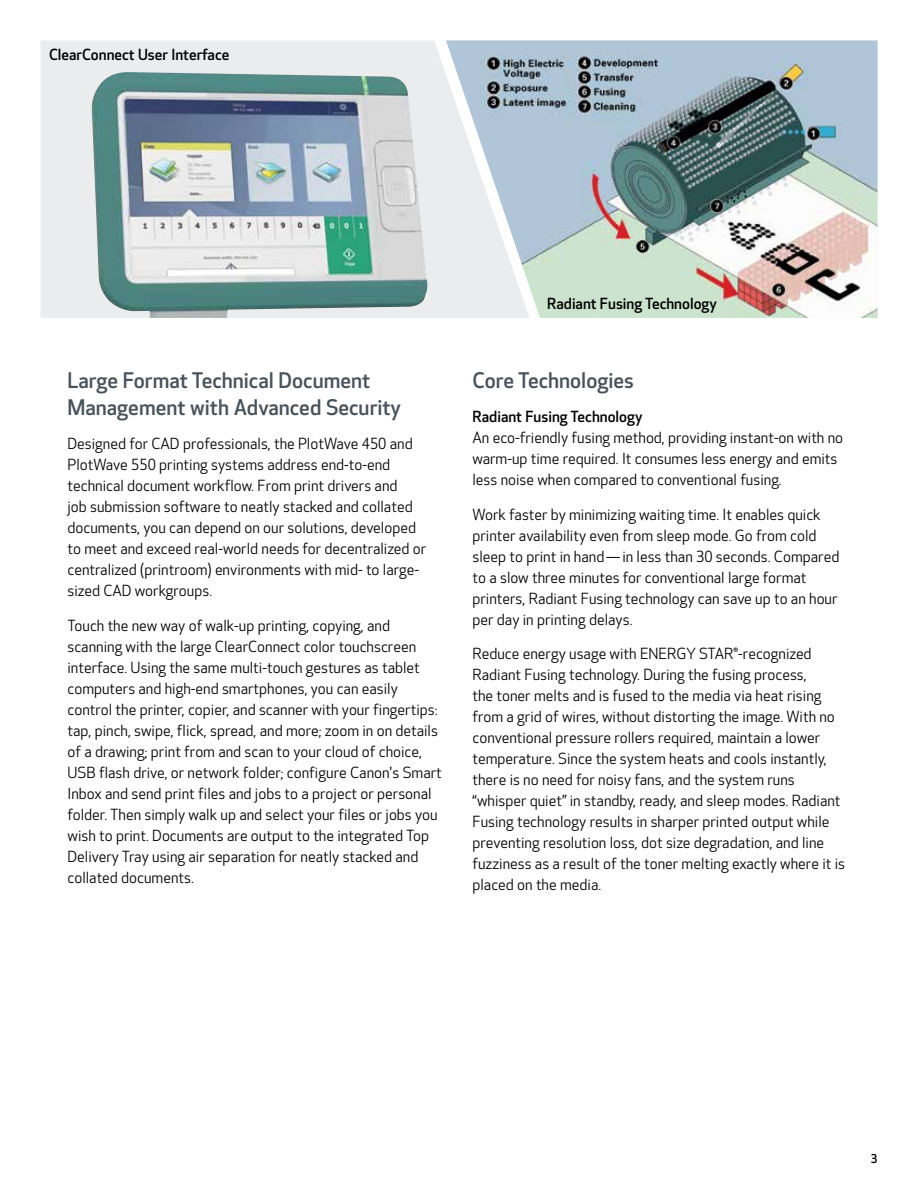
<style>
.page{position:relative;width:918px;height:1188px;background:#fff}
.page>*{position:absolute;margin:0;border:0;box-sizing:border-box;transform-origin:0 0}
.t1{font:500 21px/27px "Optic Sans 301";color:#48525a}
.t2{font:15px/21px "Optic Sans 201";color:#000}
.t3{font:500 15px "Optic Sans 301";color:#000}
.t4{font:500 12px "Optic Sans 301";color:#000}
</style>
<div class="page">
<div style="left:40px;top:40px;width:406px;height:278px;background:#ebeced"></div>
<img style="left:40px;top:72px;width:388px;height:246px">
<img style="left:446px;top:40px;width:432px;height:278px">
<p class="t3" style="left:49px;top:46px;width:182px">ClearConnect User Interface</p>
<h1 class="t1" style="left:68px;top:367px;width:335px">Large Format Technical Document<br>Management with Advanced Security</h1>
<p class="t2" style="left:68px;top:434px;width:360px">Designed for CAD professionals, the PlotWave 450 and PlotWave 550 printing systems address end-to-end technical document workflow. From print drivers and<br>job submission software to neatly stacked and collated documents, you can depend on our solutions, developed to meet and exceed real-world needs for decentralized or centralized (printroom) environments with mid- to large&shy;sized CAD workgroups.</p>
<p class="t2" style="left:68px;top:615px;width:376px">Touch the new way of walk-up printing, copying, and scanning with the large ClearConnect color touchscreen interface. Using the same multi-touch gestures as tablet computers and high-end smartphones, you can easily control the printer, copier, and scanner with your fingertips: tap, pinch, swipe, flick, spread, and more; zoom in on details of a drawing; print from and scan to your cloud of choice, USB flash drive, or network folder; configure Canon's Smart Inbox and send print files and jobs to a project or personal folder. Then simply walk up and select your files or jobs you wish to print. Documents are output to the integrated Top Delivery Tray using air separation for neatly stacked and collated documents.</p>
<p class="t3" style="left:547px;top:295px;width:171px">Radiant Fusing Technology</p>
<h1 class="t1" style="left:472px;top:367px;width:163px">Core Technologies</h1>
<p class="t3" style="left:472px;top:408px;width:172px">Radiant Fusing Technology</p>
<p class="t2" style="left:472px;top:428px;width:372px">An eco-friendly fusing method, providing instant-on with no warm-up time required. It consumes less energy and emits less noise when compared to conventional fusing.</p>
<p class="t2" style="left:472px;top:504px;width:368px">Work faster by minimizing waiting time. It enables quick printer availability even from sleep mode. Go from cold sleep to print in hand — in less than 30 seconds. Compared to a slow three minutes for conventional large format printers, Radiant Fusing technology can save up to an hour per day in printing delays.</p>
<p class="t2" style="left:472px;top:644px;width:374px">Reduce energy usage with ENERGY STAR®-recognized Radiant Fusing technology. During the fusing process,<br>the toner melts and is fused to the media via heat rising from a grid of wires, without distorting the image. With no conventional pressure rollers required, maintain a lower temperature. Since the system heats and cools instantly, there is no need for noisy fans, and the system runs “whisper quiet” in standby, ready, and sleep modes. Radiant Fusing technology results in sharper printed output while preventing resolution loss, dot size degradation, and line fuzziness as a result of the toner melting exactly where it is placed on the media.</p>
<p class="t4" style="left:871px;top:1151px;width:8px">3</p>
</div>
